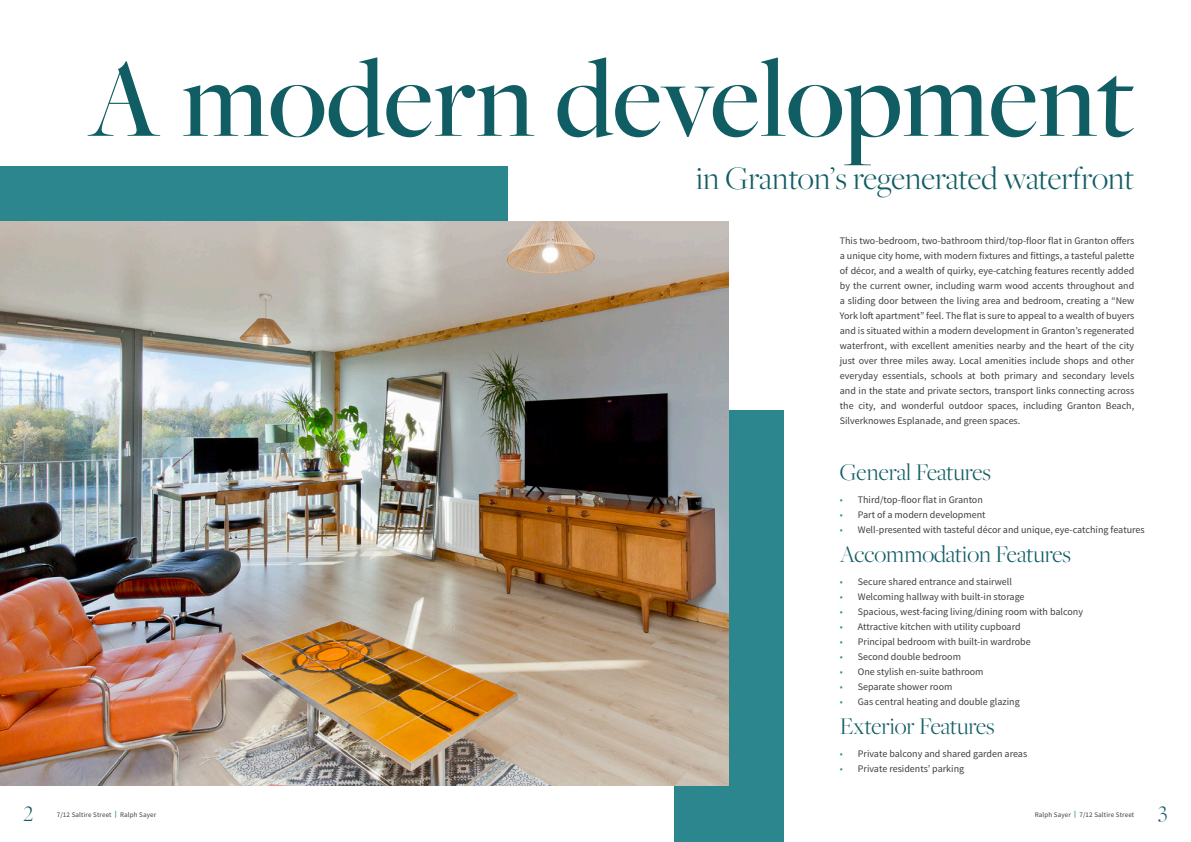
<style>
.page{position:relative;width:1191px;height:842px;background:#fff}
.page>*{position:absolute;margin:0;border:0;box-sizing:border-box;transform-origin:0 0}
.t1{font:500 116.4px "Freight Big Pro";color:#115d64}
.t2{font:300 34px "Freight Big Pro";color:#115d64}
.t3{font:300 25px "Freight Big Pro";color:#115d64}
.t4{font:300 23px "Freight Big Pro";color:#115d64}
.t5{font:10px/15px "Source Sans Pro";color:#3e3e3f;text-align:justify}
.t6{font:7px "Source Sans Pro";letter-spacing:.02em;color:#3e3e3f}
.s1{color:#479196}
.s2{font-weight:900;color:#479196}
</style>
<div class="page">
<div style="left:0;top:166px;width:507px;height:110px;background:#2b878d"></div>
<div style="left:674px;top:410px;width:109px;height:432px;background:#2b878d"></div>
<img style="left:0;top:221px;width:728px;height:564px">
<p class="t1" style="left:88px;top:22px;width:1047px">A modern development</p>
<p class="t2" style="left:696px;top:157px;width:439px">in Granton’s regenerated waterfront</p>
<p class="t5" style="left:840px;top:233px;width:296px">This two-bedroom, two-bathroom third/top-floor flat in Granton offers a unique city home, with modern fixtures and fittings, a tasteful palette of décor, and a wealth of quirky, eye-catching features recently added by the current owner, including warm wood accents throughout and a sliding door between the living area and bedroom, creating a “New York loft apartment” feel. The flat is sure to appeal to a wealth of buyers and is situated within a modern development in Granton’s regenerated waterfront, with excellent amenities nearby and the heart of the city just over three miles away. Local amenities include shops and other everyday essentials, schools at both primary and secondary levels and in the state and private sectors, transport links connecting across the city, and wonderful outdoor spaces, including Granton Beach, Silverknowes Esplanade, and green spaces.</p>
<p class="t3" style="left:840px;top:456px;width:153px">General Features</p>
<p class="t5" style="left:840px;top:492px;width:144px"><span class="s1">•</span> Third/top-floor flat in Granton</p>
<p class="t5" style="left:840px;top:507px;width:147px"><span class="s1">•</span> Part of a modern development</p>
<p class="t5" style="left:840px;top:522px;width:306px"><span class="s1">•</span> Well-presented with tasteful décor and unique, eye-catching features</p>
<p class="t3" style="left:840px;top:538px;width:233px">Accommodation Features</p>
<p class="t5" style="left:840px;top:574px;width:174px"><span class="s1">•</span> Secure shared entrance and stairwell</p>
<p class="t5" style="left:840px;top:589px;width:186px"><span class="s1">•</span> Welcoming hallway with built-in storage</p>
<p class="t5" style="left:840px;top:604px;width:245px"><span class="s1">•</span> Spacious, west-facing living/dining room with balcony</p>
<p class="t5" style="left:840px;top:619px;width:182px"><span class="s1">•</span> Attractive kitchen with utility cupboard</p>
<p class="t5" style="left:840px;top:634px;width:192px"><span class="s1">•</span> Principal bedroom with built-in wardrobe</p>
<p class="t5" style="left:840px;top:649px;width:123px"><span class="s1">•</span> Second double bedroom</p>
<p class="t5" style="left:840px;top:664px;width:145px"><span class="s1">•</span> One stylish en-suite bathroom</p>
<p class="t5" style="left:840px;top:679px;width:114px"><span class="s1">•</span> Separate shower room</p>
<p class="t5" style="left:840px;top:694px;width:181px"><span class="s1">•</span> Gas central heating and double glazing</p>
<p class="t3" style="left:840px;top:710px;width:156px">Exterior Features</p>
<p class="t5" style="left:840px;top:746px;width:189px"><span class="s1">•</span> Private balcony and shared garden areas</p>
<p class="t5" style="left:840px;top:761px;width:126px"><span class="s1">•</span> Private residents’ parking</p>
<h3 class="t4" style="left:24px;top:798px;width:11px">2</h3>
<p class="t6" style="left:57px;top:810px;width:101px">7/12 Saltire Street <span class="s2">|</span> Ralph Sayer</p>
<p class="t6" style="left:1034px;top:810px;width:101px">Ralph Sayer <span class="s2">|</span> 7/12 Saltire Street</p>
<h3 class="t4" style="left:1158px;top:798px;width:11px">3</h3>
</div>
